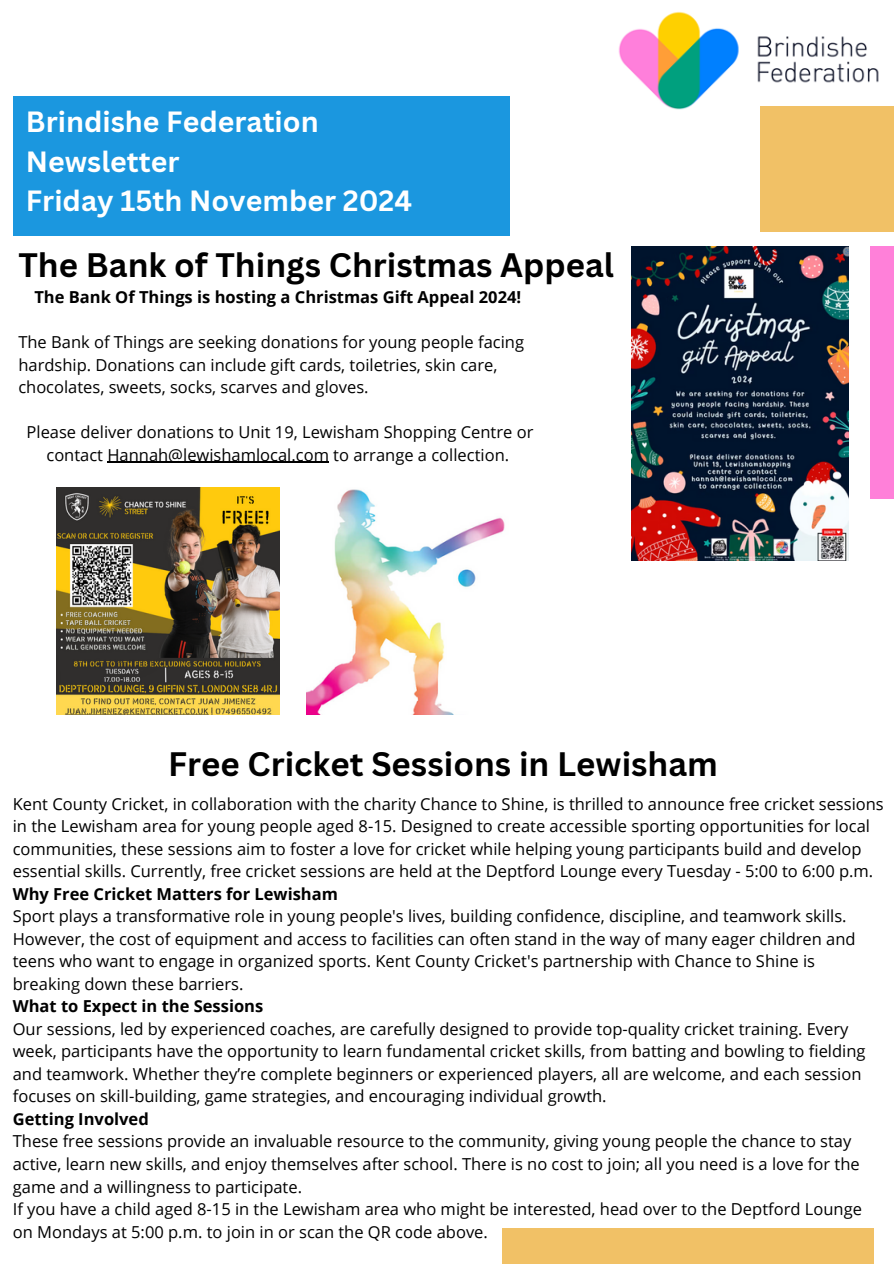
<style>
.page{position:relative;width:894px;height:1264px;background:#fff}
.page>*{position:absolute;margin:0;border:0;box-sizing:border-box;transform-origin:0 0}
.t1{font:700 33px "Canva Sans";color:#000}
.t2{font:700 28.5px/39.3px "Canva Sans";color:#fff}
.t3{font:16.5px/22.5px "Open Sans";color:#000}
.t4{font:700 16.5px "Open Sans";color:#000}
</style>
<div class="page">
<div style="left:870px;top:247px;width:23px;height:252px;background:#ff80d9"></div>
<img style="left:618px;top:11px;width:261px;height:99px">
<div style="left:759px;top:106px;width:134px;height:125px;background:#f1c166"></div>
<div style="left:13px;top:97px;width:496px;height:139px;background:#1b97df"></div>
<div style="left:502px;top:1228px;width:371px;height:35px;background:#f1c166"></div>
<img style="left:631px;top:247px;width:216px;height:314px">
<img style="left:56px;top:487px;width:223px;height:227px">
<img style="left:307px;top:489px;width:198px;height:225px">
<hr style="left:107px;top:462px;width:222px;height:1px;background:#000">
<p class="t2" style="left:26px;top:101px;width:388px">Brindishe Federation<br>Newsletter<br>Friday 15th November 2024</p>
<h3 class="t1" style="left:18px;top:242px;width:597px">The Bank of Things Christmas Appeal</h3>
<p class="t4" style="left:34px;top:285px;width:488px">The Bank Of Things is hosting a Christmas Gift Appeal 2024!</p>
<p class="t3" style="left:18px;top:330px;width:507px">The Bank of Things are seeking donations for young people facing hardship. Donations can include gift cards, toiletries, skin care, chocolates, sweets, socks, scarves and gloves.</p>
<p class="t3" style="left:27px;top:420px;width:508px;text-align:center">Please deliver donations to Unit 19, Lewisham Shopping Centre or contact Hannah@lewishamlocal.com to arrange a collection.</p>
<p class="t1" style="left:168px;top:740px;width:551px">Free Cricket Sessions in Lewisham</p>
<h1 class="t3" style="left:13px;top:792px;width:872px">Kent County Cricket, in collaboration with the charity Chance to Shine, is thrilled to announce free cricket sessions in the Lewisham area for young people aged 8-15. Designed to create accessible sporting opportunities for local communities, these sessions aim to foster a love for cricket while helping young participants build and develop essential skills. Currently, free cricket sessions are held at the Deptford Lounge every Tuesday - 5:00 to 6:00 p.m.</h1>
<p class="t4" style="left:13px;top:882px;width:326px">Why Free Cricket Matters for Lewisham</p>
<p class="t3" style="left:13px;top:904px;width:844px">Sport plays a transformative role in young people's lives, building confidence, discipline, and teamwork skills.<br>However, the cost of equipment and access to facilities can often stand in the way of many eager children and teens who want to engage in organized sports. Kent County Cricket's partnership with Chance to Shine is breaking down these barriers.</p>
<p class="t4" style="left:13px;top:994px;width:252px">What to Expect in the Sessions</p>
<p class="t3" style="left:13px;top:1017px;width:854px">Our sessions, led by experienced coaches, are carefully designed to provide top-quality cricket training. Every week, participants have the opportunity to learn fundamental cricket skills, from batting and bowling to fielding and teamwork. Whether they’re complete beginners or experienced players, all are welcome, and each session focuses on skill-building, game strategies, and encouraging individual growth.</p>
<p class="t4" style="left:13px;top:1107px;width:137px">Getting Involved</p>
<p class="t3" style="left:13px;top:1129px;width:848px">These free sessions provide an invaluable resource to the community, giving young people the chance to stay active, learn new skills, and enjoy themselves after school. There is no cost to join; all you need is a love for the game and a willingness to participate.</p>
<p class="t3" style="left:13px;top:1197px;width:850px">If you have a child aged 8-15 in the Lewisham area who might be interested, head over to the Deptford Lounge on Mondays at 5:00 p.m. to join in or scan the QR code above.</p>
</div>
